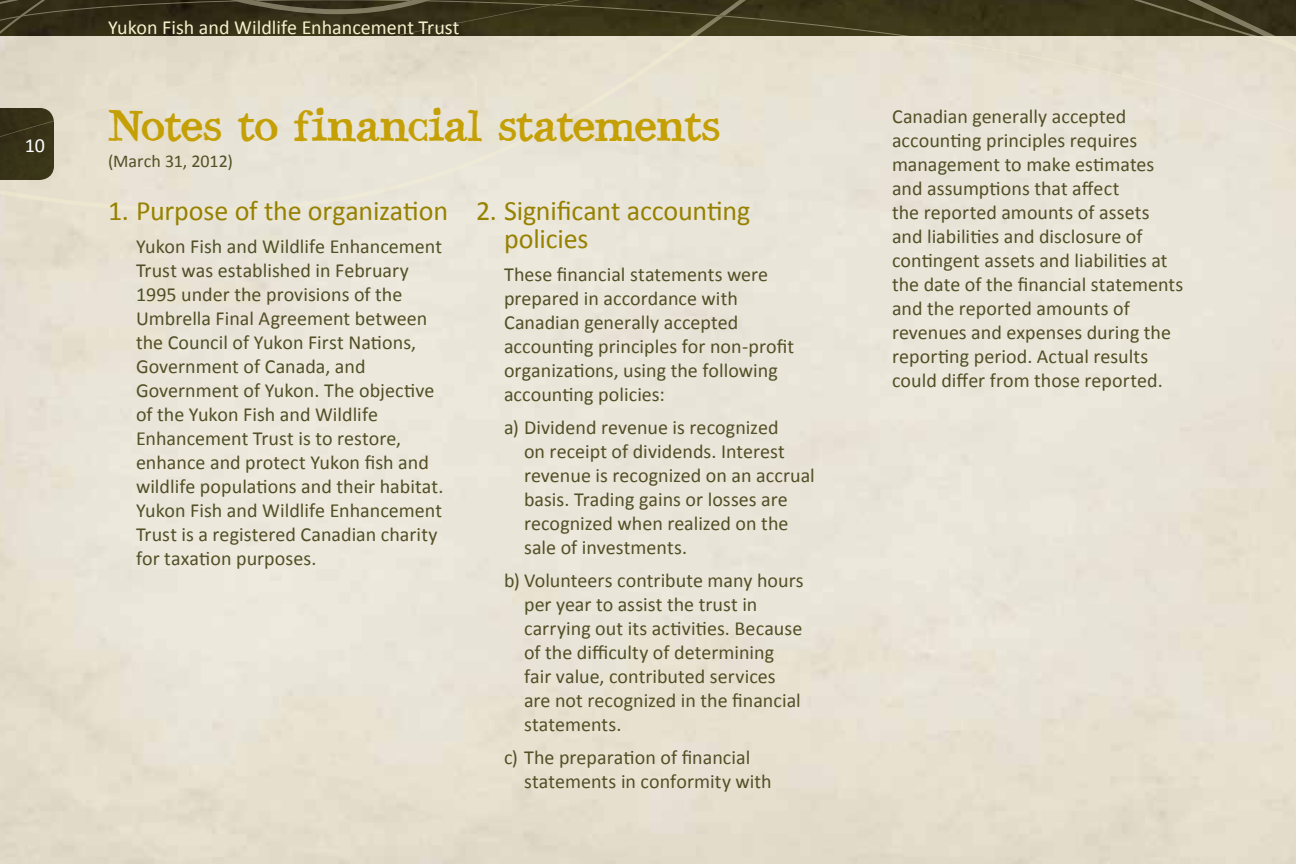
<style>
.page{position:relative;width:1296px;height:864px;background:#fff}
.page>*{position:absolute;margin:0;border:0;box-sizing:border-box;transform-origin:0 0}
.t1{font:44px "Bodoni Hand";letter-spacing:-.02em;color:#c4a006}
.t2{font:28px/28px "Calibri";letter-spacing:-.005em;color:#968100}
.t3{font:20px/24px "Calibri";color:#524f26}
.t4{font:20px "Calibri";color:#f6f1cd}
.t5{font:20px "Calibri";color:#fff}
.t6{font:18px "Calibri";letter-spacing:.005em;color:#524f26}
</style>
<div class="page">
<svg style="left:0;top:247px;width:1296px;height:31px;background:#e8e4d7"></svg>
<svg style="left:0;top:0;width:1296px;height:247px;background:#cbc6b6"></svg>
<p class="t5" style="left:25px;top:132px;width:22px">10</p>
<p class="t4" style="left:108px;top:15px;width:353px">Yukon Fish and Wildlife Enhancement Trust</p>
<h1 class="t1" style="left:108px;top:106px;width:614px">Notes to financial statements</h1>
<p class="t6" style="left:108px;top:150px;width:126px">(March 31, 2012)</p>
<h2 class="t2" style="left:108px;top:197px;width:342px">1. Purpose of the organization</h2>
<p class="t3" style="left:136px;top:234px;width:309px">Yukon Fish and Wildlife Enhancement Trust was established in February 1995 under the provisions of the Umbrella Final Agreement between the Council of Yukon First Nations, Government of Canada, and Government of Yukon. The objective of the Yukon Fish and Wildlife Enhancement Trust is to restore, enhance and protect Yukon fish and wildlife populations and their habitat.<br>Yukon Fish and Wildlife Enhancement Trust is a registered Canadian charity for taxation purposes.</p>
<h2 class="t2" style="left:504px;top:197px;width:248px;text-indent:-28px">2. Significant accounting policies</h2>
<p class="t3" style="left:504px;top:262px;width:292px">These financial statements were prepared in accordance with<br>Canadian generally accepted accounting principles for non-profit organizations, using the following accounting policies:</p>
<p class="t3" style="left:524px;top:415px;width:292px;text-indent:-20px">a) Dividend revenue is recognized<br>on receipt of dividends. Interest revenue is recognized on an accrual basis. Trading gains or losses are recognized when realized on the sale of investments.</p>
<p class="t3" style="left:524px;top:568px;width:281px;text-indent:-20px">b) Volunteers contribute many hours per year to assist the trust in carrying out its activities. Because of the difficulty of determining fair value, contributed services are not recognized in the financial statements.</p>
<p class="t3" style="left:524px;top:745px;width:249px;text-indent:-20px">c) The preparation of financial statements in conformity with</p>
<p class="t3" style="left:892px;top:104px;width:293px">Canadian generally accepted accounting principles requires management to make estimates and assumptions that affect<br>the reported amounts of assets and liabilities and disclosure of contingent assets and liabilities at the date of the financial statements and the reported amounts of revenues and expenses during the reporting period. Actual results could differ from those reported.</p>
</div>
